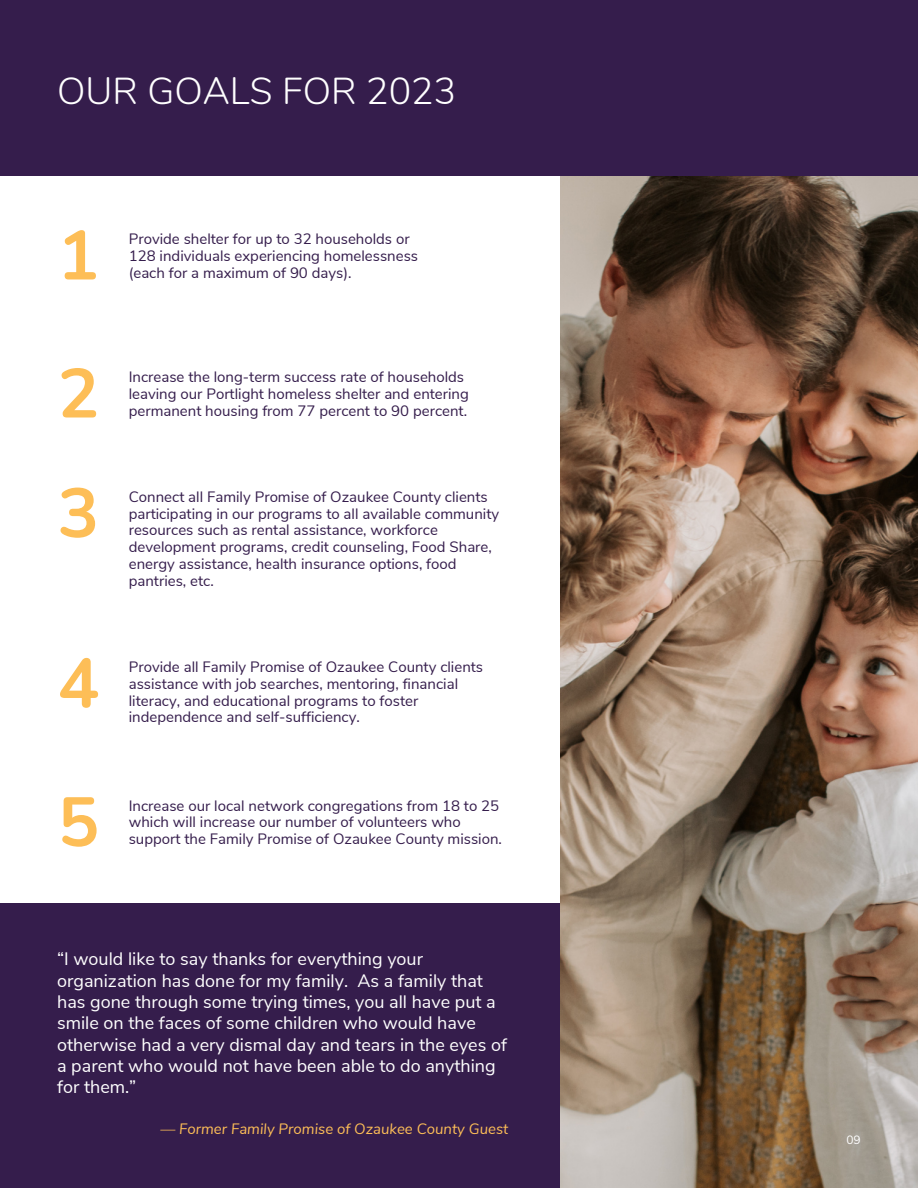
<style>
.page{position:relative;width:918px;height:1188px;background:#fff}
.page>*{position:absolute;margin:0;border:0;box-sizing:border-box;transform-origin:0 0}
.t1{font:700 69.3px "Nunito";color:#fdbe57}
.t2{font:300 37.5px "Nunito";color:#fff}
.t3{font:18px/21.3px "Nunito Sans";color:#fff}
.t4{font:15px/16.8px "Nunito Sans";color:#351d4c}
.t5{font:italic 15px "Nunito Sans";color:#fdbe57}
.t6{font:12px "Nunito Sans";color:#fff}
</style>
<div class="page">
<div style="left:0;top:0;width:918px;height:176px;background:#351d4c"></div>
<div style="left:0;top:903px;width:918px;height:285px;background:#351d4c"></div>
<img style="left:561px;top:176px;width:357px;height:1012px">
<h2 class="t2" style="left:57px;top:66px;width:401px">OUR GOALS FOR 2023</h2>
<h1 class="t1" style="left:58px;top:209px;width:43px">1</h1>
<p class="t4" style="left:129px;top:231px;width:291px">Provide shelter for up to 32 households or<br>128 individuals experiencing homelessness</p>
<p class="t4" style="left:129px;top:264px;width:224px">(each for a maximum of 90 days).</p>
<h1 class="t1" style="left:58px;top:347px;width:43px">2</h1>
<h1 class="t1" style="left:58px;top:467px;width:43px">3</h1>
<h1 class="t1" style="left:58px;top:637px;width:43px">4</h1>
<h1 class="t1" style="left:58px;top:776px;width:43px">5</h1>
<p class="t4" style="left:129px;top:369px;width:342px">Increase the long-term success rate of households leaving our Portlight homeless shelter and entering</p>
<p class="t4" style="left:129px;top:402px;width:340px">permanent housing from 77 percent to 90 percent.</p>
<p class="t4" style="left:129px;top:488px;width:372px">Connect all Family Promise of Ozaukee County clients participating in our programs to all available community resources such as rental assistance, workforce development programs, credit counseling, Food Share, energy assistance, health insurance options, food pantries, etc.</p>
<p class="t4" style="left:129px;top:658px;width:356px">Provide all Family Promise of Ozaukee County clients assistance with job searches, mentoring, financial literacy, and educational programs to foster</p>
<p class="t4" style="left:129px;top:709px;width:233px">independence and self-sufficiency.</p>
<p class="t4" style="left:129px;top:797px;width:372px">Increase our local network congregations from 18 to 25 which will increase our number of volunteers who</p>
<p class="t4" style="left:129px;top:831px;width:375px">support the Family Promise of Ozaukee County mission.</p>
<p class="t3" style="left:57px;top:949px;width:451px">“I would like to say thanks for everything your organization has done for my family. As a family that has gone through some trying times, you all have put a smile on the faces of some children who would have otherwise had a very dismal day and tears in the eyes of a parent who would not have been able to do anything for them.”</p>
<p class="t5" style="left:160px;top:1119px;width:349px">— Former Family Promise of Ozaukee County Guest</p>
<p class="t6" style="left:846px;top:1131px;width:16px">09</p>
</div>
